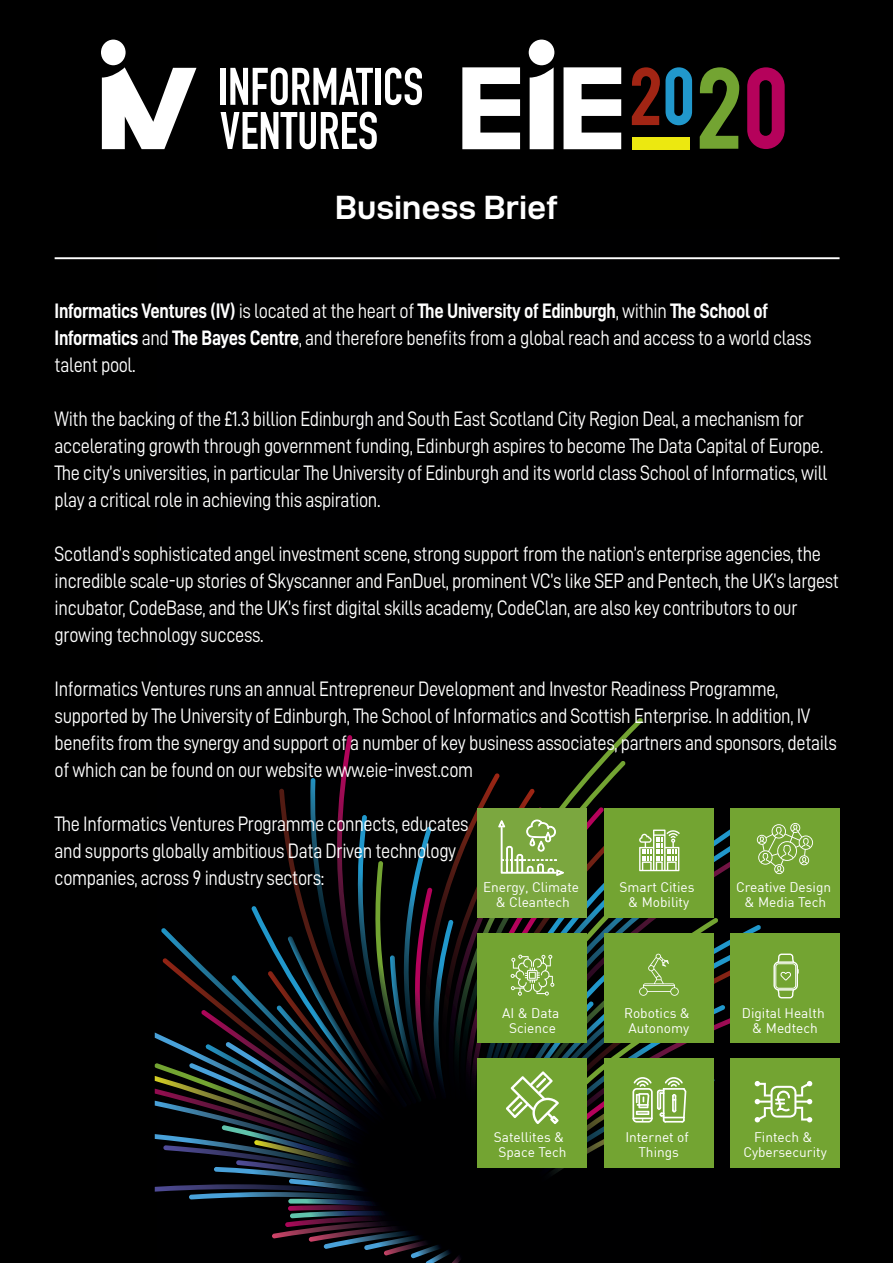
<style>
.page{position:relative;width:893px;height:1263px;background:#000}
.page>*{position:absolute;margin:0;border:0;box-sizing:border-box;transform-origin:0 0}
.t1{font:33.75px "D DIN Exp Bold";color:#fff}
.T_Cs___6_5pt{font:21px/27px "D DIN";letter-spacing:-.02em;color:#fff;scale:.87 1}
.t2{font:13.65px/15.1px "DIN";color:#fff;text-align:center}
.s1{font-family:"D DIN Bold"}
</style>
<div class="page">
<div style="left:730px;top:808px;width:109px;height:109px;background:#73a432"></div>
<div style="left:730px;top:1058px;width:109px;height:109px;background:#73a432"></div>
<div style="left:730px;top:933px;width:109px;height:110px;background:#73a432"></div>
<svg style="left:155px;top:735px;width:658px;height:528px"></svg>
<hr style="left:55px;top:257px;width:784px;height:2px;background:#fff">
<svg style="left:102px;top:67px;width:94px;height:82px"></svg>
<div style="left:101px;top:40px;width:25px;height:25px;background:#fff;border-radius:50%"></div>
<div style="left:221px;top:68px;width:5px;height:37px;background:#fff"></div>
<svg style="left:230px;top:68px;width:143px;height:37px"></svg>
<div style="left:375px;top:68px;width:5px;height:37px;background:#fff"></div>
<svg style="left:385px;top:68px;width:37px;height:37px"></svg>
<svg style="left:221px;top:112px;width:156px;height:37px"></svg>
<div style="left:529px;top:40px;width:25px;height:25px;background:#fff;border-radius:50%"></div>
<svg style="left:530px;top:67px;width:24px;height:82px"></svg>
<svg style="left:563px;top:67px;width:58px;height:82px"></svg>
<svg style="left:462px;top:67px;width:58px;height:82px"></svg>
<div style="left:632px;top:137px;width:58px;height:12px;background:#ece810"></div>
<svg style="left:632px;top:67px;width:60px;height:58px"></svg>
<svg style="left:747px;top:67px;width:38px;height:82px"></svg>
<svg style="left:700px;top:67px;width:39px;height:82px"></svg>
<p class="t1" style="left:335px;top:188px;width:225px">Business Brief</p>
<p class="T_Cs___6_5pt" style="left:55px;top:297px;width:871px"><span class="s1">Informatics Ventures (IV)</span> is located at the heart of <span class="s1">The University of Edinburgh</span>, within <span class="s1">The School of<br>Informatics</span> and <span class="s1">The Bayes Centre</span>, and therefore benefits from a global reach and access to a world class talent pool.</p>
<p class="T_Cs___6_5pt" style="left:55px;top:405px;width:890px">With the backing of the £1.3 billion Edinburgh and South East Scotland City Region Deal, a mechanism for accelerating growth through government funding, Edinburgh aspires to become The Data Capital of Europe.<br>The city’s universities, in particular The University of Edinburgh and its world class School of Informatics, will play a critical role in achieving this aspiration.</p>
<p class="T_Cs___6_5pt" style="left:55px;top:540px;width:903px">Scotland’s sophisticated angel investment scene, strong support from the nation’s enterprise agencies, the incredible scale-up stories of Skyscanner and FanDuel, prominent VC’s like SEP and Pentech, the UK’s largest incubator, CodeBase, and the UK’s first digital skills academy, CodeClan, are also key contributors to our growing technology success.</p>
<p class="T_Cs___6_5pt" style="left:55px;top:675px;width:900px">Informatics Ventures runs an annual Entrepreneur Development and Investor Readiness Programme, supported by The University of Edinburgh, The School of Informatics and Scottish Enterprise. In addition, IV benefits from the synergy and support of a number of key business associates, partners and sponsors, details of which can be found on our website www.eie-invest.com</p>
<p class="T_Cs___6_5pt" style="left:55px;top:810px;width:477px">The Informatics Ventures Programme connects, educates and supports globally ambitious Data Driven technology companies, across 9 industry sectors:</p>
<p class="t2" style="left:483px;top:879px;width:98px">Energy, Climate &amp; Cleantech</p>
<p class="t2" style="left:619px;top:879px;width:77px">Smart Cities &amp; Mobility</p>
<p class="t2" style="left:736px;top:879px;width:96px">Creative Design &amp; Media Tech</p>
<p class="t2" style="left:502px;top:1005px;width:59px">AI &amp; Data<br>Science</p>
<p class="t2" style="left:494px;top:1129px;width:74px">Satellites &amp;<br>Space Tech</p>
<p class="t2" style="left:624px;top:1005px;width:67px">Robotics &amp;<br>Autonomy</p>
<p class="t2" style="left:625px;top:1129px;width:65px">Internet of<br>Things</p>
<p class="t2" style="left:742px;top:1005px;width:84px">Digital Health &amp; Medtech</p>
<p class="t2" style="left:743px;top:1129px;width:85px">Fintech &amp;<br>Cybersecurity</p>
</div>
